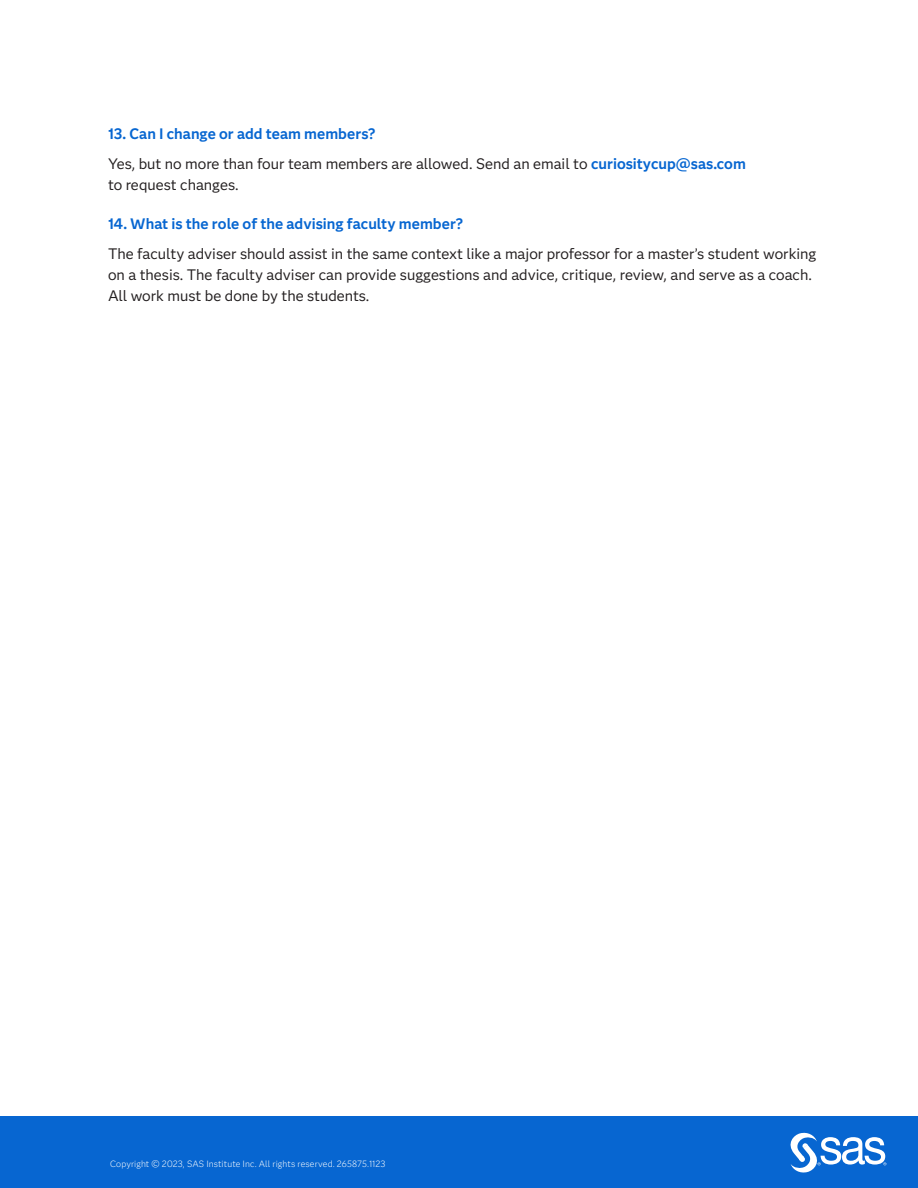
<style>
.page{position:relative;width:918px;height:1188px;background:#fff}
.page>*{position:absolute;margin:0;border:0;box-sizing:border-box;transform-origin:0 0}
.t1{font:15px/21px "Anova";color:#231f20}
.t2{font:700 15px "Anova";color:#0766d1}
.t3{font:300 9px "Anova";letter-spacing:.01em;color:#fff}
.s1{font-weight:700;color:#0766d1}
</style>
<div class="page">
<div style="left:0;top:1117px;width:918px;height:71px;background:#0766d1"></div>
<svg style="left:790px;top:1132px;width:96px;height:41px"></svg>
<p class="t2" style="left:108px;top:123px;width:269px">13. Can I change or add team members?</p>
<p class="t1" style="left:108px;top:153px;width:639px">Yes, but no more than four team members are allowed. Send an email to <span class="s1">curiositycup@sas.com </span>to request changes.</p>
<p class="t2" style="left:108px;top:213px;width:357px">14. What is the role of the advising faculty member?</p>
<p class="t1" style="left:108px;top:243px;width:710px">The faculty adviser should assist in the same context like a major professor for a master’s student working on a thesis. The faculty adviser can provide suggestions and advice, critique, review, and serve as a coach.<br>All work must be done by the students.</p>
<p class="t3" style="left:110px;top:1158px;width:277px">Copyright © 2023, SAS Institute Inc. All rights reserved. 265875.1123</p>
</div>
